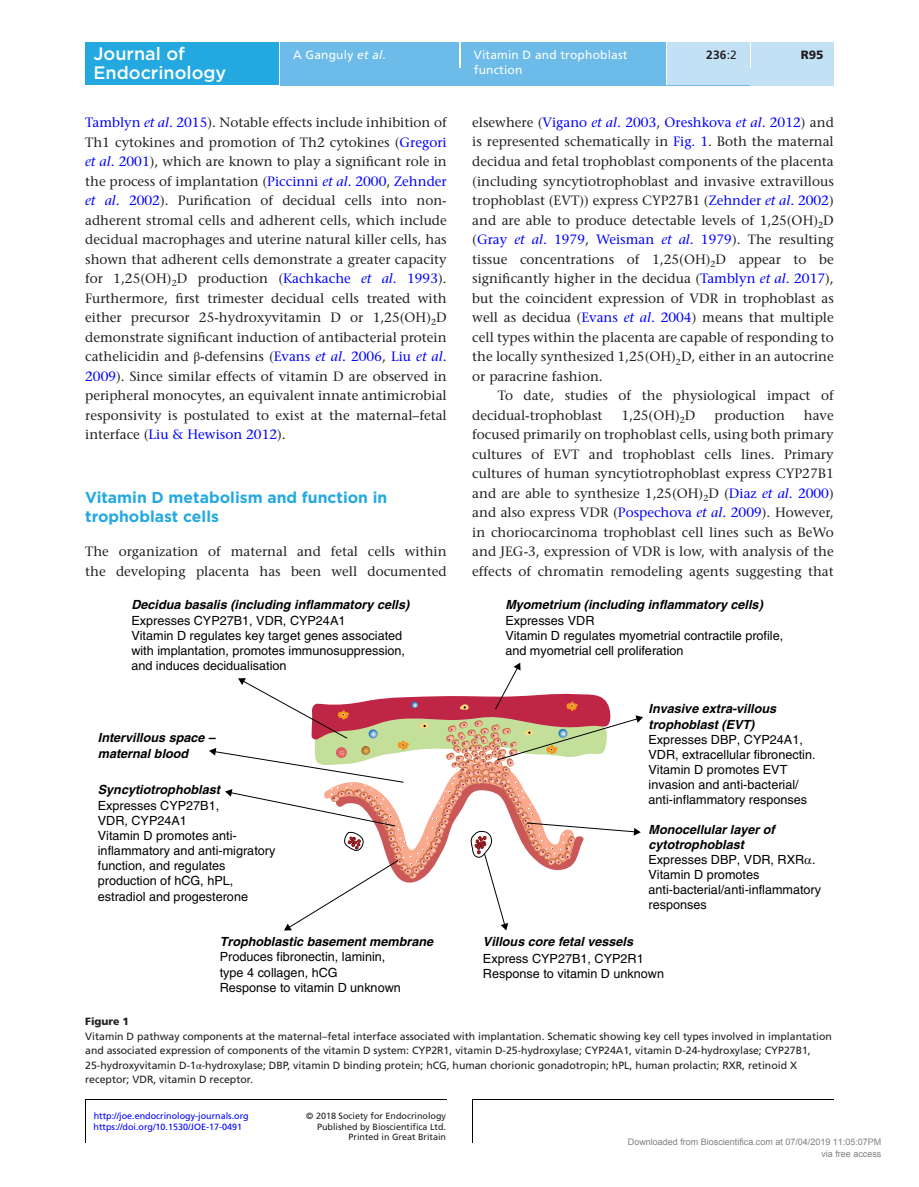
<style>
.page{position:relative;width:919px;height:1187px;background:#fff}
.page>*{position:absolute;margin:0;border:0;box-sizing:border-box;transform-origin:0 0}
.t1{font:500 18px "Gotham";color:#fff}
.t2{font:700 15.75px/19.5px "Gotham";color:#23a9e0}
.t3{font:500 13.5px/19.5px "Stone Serif Std";color:#231f20;text-align:justify}
.t4{font:12.6px/15.1px "Helvetica";color:#000}
.t5{font:italic 700 12.6px/15.1px "Helvetica";color:#000}
.t6{font:12px/14.7px "Frutiger LT Std";letter-spacing:.015em;color:#fff}
.t7{font:700 12px "Frutiger LT Std";color:#231f20}
.t8{font:900 12px "Frutiger LT Std";color:#231f20}
.t9{font:10.5px/14.7px "Frutiger LT Std";color:#231f20}
.t10{font:900 10.5px "Frutiger LT Std";color:#231f20}
.t11{font:9px/11.2px "Frutiger LT Std";color:#231f20;text-align:right}
.t12{font:9px "Frutiger LT Std";color:#00f}
.t13{font:9px/12px "Arial";color:#808080;text-align:right}
.s1{font-weight:400}
.s2{color:#00f}
.s3{font-style:italic;color:#00f}
.s4{font-family:"STIX General";font-weight:400}
.s5{font-style:italic}
.s6{font-family:"STIX General"}
</style>
<div class="page">
<hr style="left:472px;top:1099px;width:1px;height:43px;background:#000">
<hr style="left:472px;top:1099px;width:361px;height:1px;background:#000">
<hr style="left:85px;top:1099px;width:1px;height:43px;background:#000">
<hr style="left:85px;top:1099px;width:361px;height:1px;background:#000">
<div style="left:85px;top:43px;width:194px;height:42px;background:#23a9e0"></div>
<div style="left:280px;top:51px;width:553px;height:34px;background:#6cbbe8"></div>
<div style="left:280px;top:43px;width:179px;height:8px;background:#6cbbe8"></div>
<hr style="left:459px;top:42px;width:2px;height:26px;background:#fff">
<div style="left:461px;top:43px;width:205px;height:42px;background:#6cbbe8"></div>
<hr style="left:666px;top:43px;width:1px;height:42px;background:#fff">
<div style="left:667px;top:43px;width:83px;height:42px;background:#c2e1f5"></div>
<div style="left:750px;top:68px;width:83px;height:17px;background:#c2e1f5"></div>
<svg style="left:750px;top:51px;width:1px;height:17px"></svg>
<div style="left:751px;top:42px;width:82px;height:26px;background:#c2e1f5"></div>
<svg style="left:209px;top:662px;width:434px;height:268px"></svg>
<h1 class="t1" style="left:93px;top:42px;width:93px">Journal of</h1>
<p class="t7" style="left:706px;top:48px;width:32px">236<span class="s1">:2</span></p>
<h1 class="t1" style="left:93px;top:61px;width:134px">Endocrinology</h1>
<p class="t3" style="left:85px;top:113px;width:363px"><span class="s2">Tamblyn</span> <span class="s3">et al</span><span class="s2">. 2015</span>). Notable effects include inhibition of Th1 cytokines and promotion of Th2 cytokines (<span class="s2">Gregori </span><span class="s3">et al</span><span class="s2">. 2001</span>), which are known to play a significant role in the process of implantation (<span class="s2">Piccinni</span> <span class="s3">et al</span><span class="s2">. 2000</span>, <span class="s2">Zehnder </span><span class="s3">et al</span><span class="s2">. 2002</span>). Purification of decidual cells into non&shy;adherent stromal cells and adherent cells, which include decidual macrophages and uterine natural killer cells, has shown that adherent cells demonstrate a greater capacity for 1,25(OH)<sub>2</sub>D production (<span class="s2">Kachkache</span> <span class="s3">et al</span><span class="s2">. 1993</span>).<br>Furthermore, first trimester decidual cells treated with either precursor 25-hydroxyvitamin D or 1,25(OH)<sub>2</sub>D demonstrate significant induction of antibacterial protein cathelicidin and <span class="s4">β</span>-defensins (<span class="s2">Evans</span> <span class="s3">et al</span><span class="s2">. 2006</span>, <span class="s2">Liu</span> <span class="s3">et al</span><span class="s2">.<br>2009</span>). Since similar effects of vitamin D are observed in peripheral monocytes, an equivalent innate antimicrobial responsivity is postulated to exist at the maternal–fetal interface (<span class="s2">Liu &amp; Hewison 2012</span>).</p>
<p class="t6" style="left:293px;top:48px;width:94px">A Ganguly <span class="s5">et al.</span></p>
<p class="t6" style="left:474px;top:48px;width:155px">Vitamin D and trophoblast function</p>
<p class="t8" style="left:800px;top:48px;width:24px">R95</p>
<p class="t3" style="left:472px;top:113px;width:363px">elsewhere (<span class="s2">Vigano</span> <span class="s3">et al</span><span class="s2">. 2003</span>, <span class="s2">Oreshkova</span> <span class="s3">et al</span><span class="s2">. 2012</span>) and is represented schematically in <span class="s2">Fig. 1</span>. Both the maternal decidua and fetal trophoblast components of the placenta (including syncytiotrophoblast and invasive extravillous trophoblast (EVT)) express CYP27B1 (<span class="s2">Zehnder</span> <span class="s3">et al</span><span class="s2">. 2002</span>) and are able to produce detectable levels of 1,25(OH)<sub>2</sub>D (<span class="s2">Gray</span> <span class="s3">et al</span><span class="s2">. 1979</span>, <span class="s2">Weisman</span> <span class="s3">et al</span><span class="s2">. 1979</span>). The resulting tissue concentrations of 1,25(OH)<sub>2</sub>D appear to be significantly higher in the decidua (<span class="s2">Tamblyn</span> <span class="s3">et al</span><span class="s2">. 2017</span>), but the coincident expression of VDR in trophoblast as well as decidua (<span class="s2">Evans</span> <span class="s3">et al</span><span class="s2">. 2004</span>) means that multiple cell types within the placenta are capable of responding to the locally synthesized 1,25(OH)<sub>2</sub>D, either in an autocrine or paracrine fashion.</p>
<p class="t3" style="left:472px;top:385px;width:363px;text-indent:26px">To date, studies of the physiological impact of decidual-trophoblast</p>
<p class="t3" style="left:621px;top:405px;width:76px">1,25(OH)<sub>2</sub>D</p>
<p class="t3" style="left:714px;top:405px;width:72px">production</p>
<p class="t3" style="left:472px;top:405px;width:363px;text-indent:331px">have focused primarily on trophoblast cells, using both primary cultures of EVT and trophoblast cells lines. Primary cultures of human syncytiotrophoblast express CYP27B1 and are able to synthesize 1,25(OH)<sub>2</sub>D (<span class="s2">Diaz</span> <span class="s3">et al</span><span class="s2">. 2000</span>) and also express VDR (<span class="s2">Pospechova</span> <span class="s3">et al</span><span class="s2">. 2009</span>). However, in choriocarcinoma trophoblast cell lines such as BeWo and JEG-3, expression of VDR is low, with analysis of the effects of chromatin remodeling agents suggesting that</p>
<p class="t2" style="left:85px;top:487px;width:304px">Vitamin D metabolism and function in trophoblast cells</p>
<p class="t3" style="left:85px;top:542px;width:363px">The organization of maternal and fetal cells within the developing placenta has been well documented</p>
<p class="t5" style="left:131px;top:597px;width:279px">Decidua basalis (including inflammatory cells)</p>
<p class="t4" style="left:131px;top:612px;width:275px">Expresses CYP27B1, VDR, CYP24A1<br>Vitamin D regulates key target genes associated with implantation, promotes immunosuppression, and induces decidualisation</p>
<p class="t5" style="left:98px;top:730px;width:119px">Intervillous space – maternal blood</p>
<p class="t5" style="left:98px;top:782px;width:124px">Syncytiotrophoblast</p>
<p class="t4" style="left:98px;top:797px;width:179px">Expresses CYP27B1,<br>VDR, CYP24A1<br>Vitamin D promotes anti&shy;inflammatory and anti-migratory function, and regulates production of hCG, hPL, estradiol and progesterone</p>
<p class="t5" style="left:220px;top:933px;width:215px">Trophoblastic basement membrane</p>
<p class="t4" style="left:220px;top:949px;width:182px">Produces fibronectin, laminin, type 4 collagen, hCG<br>Response to vitamin D unknown</p>
<p class="t5" style="left:505px;top:597px;width:259px">Myometrium (including inflammatory cells)</p>
<p class="t4" style="left:505px;top:612px;width:279px">Expresses VDR<br>Vitamin D regulates myometrial contractile profile, and myometrial cell proliferation</p>
<p class="t5" style="left:648px;top:701px;width:129px">Invasive extra-villous trophoblast (EVT)</p>
<p class="t4" style="left:648px;top:731px;width:168px">Expresses DBP, CYP24A1,<br>VDR, extracellular fibronectin.<br>Vitamin D promotes EVT invasion and anti-bacterial/ anti-inflammatory responses</p>
<p class="t5" style="left:648px;top:821px;width:128px">Monocellular layer of cytotrophoblast</p>
<p class="t4" style="left:648px;top:851px;width:174px">Expresses DBP, VDR, RXR .<br>Vitamin D promotes anti-bacterial/anti-inflammatory responses</p>
<p class="t5" style="left:483px;top:933px;width:152px">Villous core fetal vessels</p>
<p class="t4" style="left:483px;top:951px;width:182px">Express CYP27B1, CYP2R1<br>Response to vitamin D unknown</p>
<p class="t10" style="left:85px;top:1014px;width:45px">Figure 1</p>
<p class="t9" style="left:85px;top:1028px;width:748px">Vitamin D pathway components at the maternal–fetal interface associated with implantation. Schematic showing key cell types involved in implantation and associated expression of components of the vitamin D system: CYP2R1, vitamin D-25-hydroxylase; CYP24A1, vitamin D-24-hydroxylase; CYP27B1, 25-hydroxyvitamin D-1<span class="s6">α</span>-hydroxylase; DBP, vitamin D binding protein; hCG, human chorionic gonadotropin; hPL, human prolactin; RXR, retinoid X receptor; VDR, vitamin D receptor.</p>
<p class="t12" style="left:94px;top:1110px;width:157px">http://joe.endocrinology-journals.org</p>
<p class="t11" style="left:306px;top:1110px;width:141px">© 2018 Society for Endocrinology<br>Published by Bioscientifica Ltd.</p>
<p class="t11" style="left:348px;top:1131px;width:99px">Printed in Great Britain</p>
<p class="t12" style="left:93px;top:1121px;width:150px">https://doi.org/10.1530/JOE-17-0491</p>
<p class="t13" style="left:627px;top:1136px;width:255px">Downloaded from Bioscientifica.com at 07/04/2019 11:05:07PM via free access</p>
</div>
